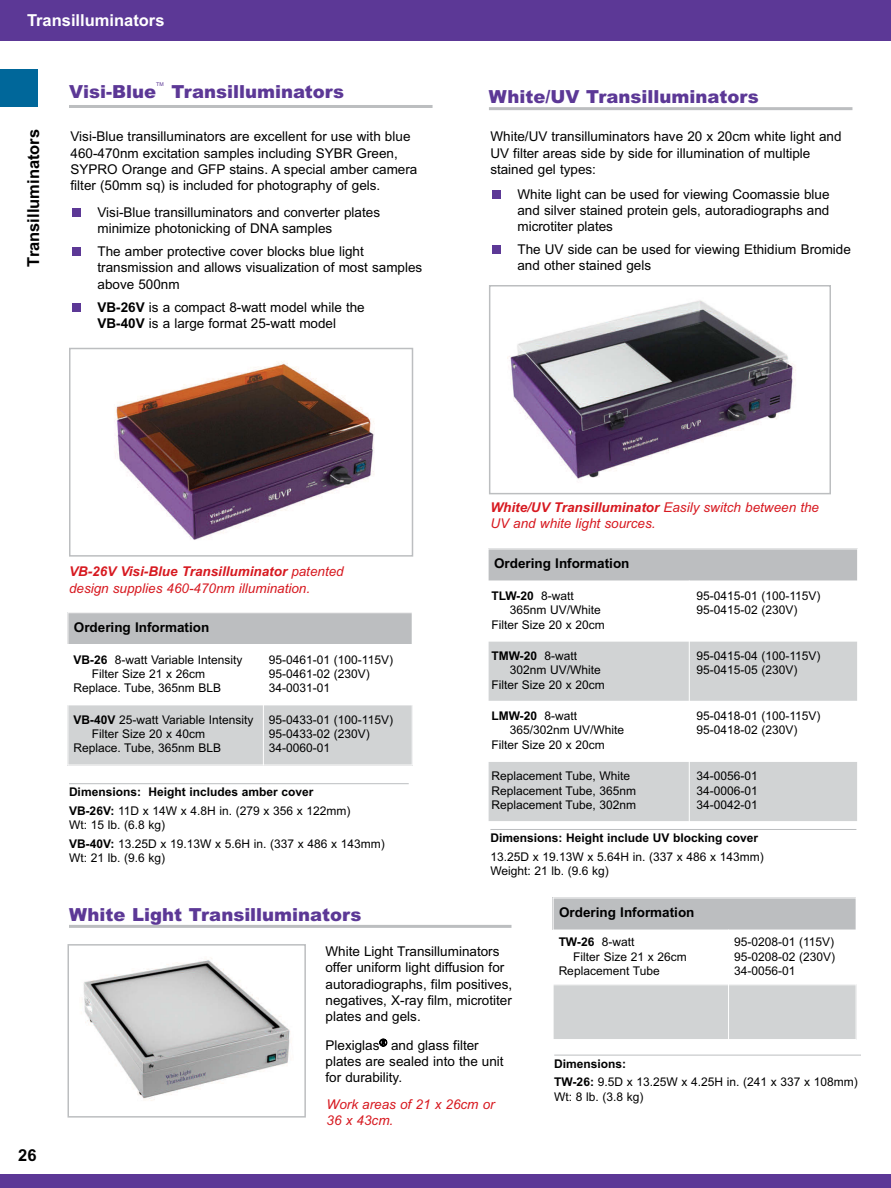
<style>
.page{position:relative;width:891px;height:1188px;background:#fff}
.page>*{position:absolute;margin:0;border:0;box-sizing:border-box;transform-origin:0 0}
.t1{font:900 18px "Arial";color:#5c3896}
.t2{font:700 16.5px "Arial";color:#000}
.t3{font:700 16.5px "Arial";color:#fff}
.t4{font:13.5px/16.2px "Arial";color:#000}
.t5{font:italic 13.5px/16.2px "Arial";color:#d71920}
.t6{font:700 13.5px "Arial";color:#000}
.t7{font:12px/14.4px "Arial";color:#000}
.t8{font:700 12px/18.8px "Arial";color:#000}
.t9{font:5.25px "Arial";color:#5c3896}
.s1{font-weight:700}
.s2{font-weight:400}
</style>
<div class="page">
<div style="left:0;top:1174px;width:891px;height:14px;background:#5c3896"></div>
<div style="left:0;top:0;width:891px;height:40px;background:#5c3896"></div>
<div style="left:72px;top:208px;width:9px;height:9px;background:#5c3896"></div>
<div style="left:72px;top:248px;width:9px;height:8px;background:#5c3896"></div>
<div style="left:72px;top:303px;width:9px;height:9px;background:#5c3896"></div>
<img style="left:115px;top:361px;width:259px;height:179px">
<div style="left:69px;top:348px;width:344px;height:209px;border:2px solid #bcbec0"></div>
<hr style="left:69px;top:783px;width:340px;height:1px;background:#bcbec0">
<div style="left:68px;top:612px;width:344px;height:33px;background:#bcbec0"></div>
<div style="left:68px;top:705px;width:195px;height:60px;background:#d1d3d4"></div>
<div style="left:263px;top:705px;width:150px;height:60px;background:#d1d3d4"></div>
<hr style="left:68px;top:612px;width:1px;height:153px;background:#fff">
<hr style="left:263px;top:644px;width:1px;height:121px;background:#fff">
<hr style="left:412px;top:612px;width:1px;height:153px;background:#fff">
<hr style="left:68px;top:612px;width:345px;height:1px;background:#fff">
<hr style="left:68px;top:644px;width:345px;height:1px;background:#fff">
<hr style="left:68px;top:705px;width:345px;height:1px;background:#fff">
<div style="left:492px;top:190px;width:9px;height:9px;background:#5c3896"></div>
<div style="left:492px;top:245px;width:9px;height:9px;background:#5c3896"></div>
<hr style="left:490px;top:829px;width:366px;height:1px;background:#bcbec0">
<img style="left:507px;top:300px;width:289px;height:180px">
<div style="left:489px;top:285px;width:342px;height:209px;border:2px solid #bcbec0"></div>
<div style="left:488px;top:549px;width:370px;height:32px;background:#bcbec0"></div>
<div style="left:488px;top:641px;width:201px;height:60px;background:#d1d3d4"></div>
<div style="left:689px;top:641px;width:169px;height:60px;background:#d1d3d4"></div>
<div style="left:488px;top:761px;width:201px;height:61px;background:#d1d3d4"></div>
<div style="left:689px;top:761px;width:169px;height:61px;background:#d1d3d4"></div>
<hr style="left:488px;top:549px;width:1px;height:273px;background:#fff">
<hr style="left:689px;top:581px;width:1px;height:241px;background:#fff">
<hr style="left:857px;top:549px;width:1px;height:273px;background:#fff">
<hr style="left:488px;top:549px;width:370px;height:1px;background:#fff">
<hr style="left:488px;top:641px;width:370px;height:1px;background:#fff">
<hr style="left:488px;top:761px;width:370px;height:1px;background:#fff">
<hr style="left:488px;top:821px;width:370px;height:1px;background:#fff">
<img style="left:83px;top:958px;width:207px;height:143px">
<div style="left:68px;top:944px;width:238px;height:174px;border:2px solid #bcbec0"></div>
<div style="left:553px;top:898px;width:303px;height:32px;background:#bcbec0"></div>
<div style="left:553px;top:985px;width:176px;height:55px;background:#d1d3d4"></div>
<div style="left:729px;top:985px;width:128px;height:55px;background:#d1d3d4"></div>
<hr style="left:553px;top:898px;width:1px;height:142px;background:#fff">
<hr style="left:728px;top:930px;width:1px;height:110px;background:#fff">
<hr style="left:856px;top:898px;width:1px;height:142px;background:#fff">
<hr style="left:553px;top:898px;width:304px;height:1px;background:#fff">
<hr style="left:553px;top:1039px;width:304px;height:1px;background:#fff">
<hr style="left:554px;top:1055px;width:307px;height:1px;background:#bcbec0">
<hr style="left:69px;top:105px;width:364px;height:3px;background:#bcbec0">
<hr style="left:489px;top:107px;width:363px;height:3px;background:#bcbec0">
<hr style="left:69px;top:925px;width:442px;height:3px;background:#bcbec0">
<div style="left:0;top:69px;width:38px;height:38px;background:#00679a"></div>
<p class="t3" style="left:27px;top:10px;width:139px">Transilluminators</p>
<p class="t9" style="left:156px;top:81px;width:9px">TM</p>
<h1 class="t1" style="left:69px;top:82px;width:89px">Visi-Blue</h1>
<h1 class="t1" style="left:172px;top:82px;width:174px">Transilluminators</h1>
<h1 class="t1" style="left:489px;top:87px;width:271px">White/UV Transilluminators</h1>
<p class="t2" style="left:24px;top:267px;width:139px;rotate:-90deg">Transilluminators</p>
<p class="t4" style="left:71px;top:129px;width:348px">Visi-Blue transilluminators are excellent for use with blue 460-470nm excitation samples including SYBR Green, SYPRO Orange and GFP stains. A special amber camera filter (50mm sq) is included for photography of gels.</p>
<p class="t4" style="left:98px;top:204px;width:284px">Visi-Blue transilluminators and converter plates minimize photonicking of DNA samples</p>
<p class="t4" style="left:98px;top:243px;width:326px">The amber protective cover blocks blue light transmission and allows visualization of most samples above 500nm</p>
<p class="t4" style="left:98px;top:299px;width:269px"><span class="s1">VB-26V</span> is a compact 8-watt model while the<br><span class="s1">VB-40V</span> is a large format 25-watt model</p>
<p class="t4" style="left:490px;top:129px;width:353px">White/UV transilluminators have 20 x 20cm white light and<br>UV filter areas side by side for illumination of multiple stained gel types:</p>
<p class="t4" style="left:517px;top:186px;width:314px;text-align:justify">White light can be used for viewing Coomassie blue and silver stained protein gels, autoradiographs and microtiter plates</p>
<p class="t4" style="left:517px;top:241px;width:335px">The UV side can be used for viewing Ethidium Bromide and other stained gels</p>
<p class="t2" style="left:18px;top:1146px;width:20px">26</p>
<p class="t5" style="left:69px;top:564px;width:276px"><span class="s1">VB-26V Visi-Blue Transilluminator</span> patented design supplies 460-470nm illumination.</p>
<p class="t6" style="left:74px;top:620px;width:137px">Ordering Information</p>
<p class="t7" style="left:73px;top:652px;width:171px"><span class="s1">VB-26</span> 8-watt Variable Intensity</p>
<p class="t7" style="left:92px;top:667px;width:115px">Filter Size 21 x 26cm</p>
<p class="t7" style="left:73px;top:681px;width:149px">Replace. Tube, 365nm BLB</p>
<p class="t7" style="left:73px;top:712px;width:182px"><span class="s1">VB-40V</span> 25-watt Variable Intensity</p>
<p class="t7" style="left:92px;top:727px;width:115px">Filter Size 20 x 40cm</p>
<p class="t7" style="left:73px;top:741px;width:149px">Replace. Tube, 365nm BLB</p>
<p class="t7" style="left:269px;top:652px;width:126px">95-0461-01 (100-115V)<br>95-0461-02 (230V)<br>34-0031-01</p>
<p class="t7" style="left:269px;top:712px;width:126px">95-0433-01 (100-115V)<br>95-0433-02 (230V)<br>34-0060-01</p>
<p class="t8" style="left:69px;top:783px;width:283px">Dimensions: Height includes amber cover<br>VB-26V: <span class="s2">11D x 14W x 4.8H in. (279 x 356 x 122mm)</span></p>
<p class="t7" style="left:69px;top:816px;width:317px;line-height:18.8px">Wt: 15 lb. (6.8 kg)<br><span class="s1">VB-40V:</span> 13.25D x 19.13W x 5.6H in. (337 x 486 x 143mm)</p>
<p class="t7" style="left:69px;top:851px;width:98px">Wt: 21 lb. (9.6 kg)</p>
<p class="t5" style="left:490px;top:499px;width:330px"><span class="s1">White/UV Transilluminator</span> Easily switch between the<br>UV and white light sources.</p>
<p class="t6" style="left:494px;top:556px;width:137px">Ordering Information</p>
<p class="t8" style="left:491px;top:586px;width:84px">TLW-20 <span class="s2">8-watt</span></p>
<p class="t7" style="left:510px;top:603px;width:93px">365nm UV/White</p>
<p class="t7" style="left:491px;top:617px;width:115px">Filter Size 20 x 20cm</p>
<p class="t7" style="left:696px;top:588px;width:126px">95-0415-01 (100-115V)<br>95-0415-02 (230V)</p>
<p class="t8" style="left:491px;top:646px;width:87px">TMW-20 <span class="s2">8-watt</span></p>
<p class="t7" style="left:510px;top:663px;width:93px">302nm UV/White</p>
<p class="t7" style="left:491px;top:677px;width:115px">Filter Size 20 x 20cm</p>
<p class="t8" style="left:491px;top:707px;width:87px">LMW-20 <span class="s2">8-watt</span></p>
<p class="t7" style="left:510px;top:723px;width:116px">365/302nm UV/White</p>
<p class="t7" style="left:491px;top:738px;width:115px">Filter Size 20 x 20cm</p>
<p class="t7" style="left:696px;top:649px;width:126px">95-0415-04 (100-115V)<br>95-0415-05 (230V)</p>
<p class="t7" style="left:696px;top:709px;width:126px">95-0418-01 (100-115V)<br>95-0418-02 (230V)</p>
<p class="t7" style="left:491px;top:769px;width:146px">Replacement Tube, White<br>Replacement Tube, 365nm<br>Replacement Tube, 302nm</p>
<p class="t7" style="left:696px;top:769px;width:63px;text-align:justify">34-0056-01<br>34-0006-01<br>34-0042-01</p>
<p class="t8" style="left:490px;top:828px;width:269px">Dimensions: Height include UV blocking cover</p>
<p class="t7" style="left:490px;top:849px;width:275px">13.25D x 19.13W x 5.64H in. (337 x 486 x 143mm)<br>Weight: 21 lb. (9.6 kg)</p>
<h1 class="t1" style="left:69px;top:904px;width:294px">White Light Transilluminators</h1>
<p class="t4" style="left:325px;top:943px;width:188px">White Light Transilluminators offer uniform light diffusion for autoradiographs, film positives, negatives, X-ray film, microtiter plates and gels.</p>
<p class="t4" style="left:326px;top:1037px;width:180px">Plexiglas and glass filter plates are sealed into the unit for durability.</p>
<p class="t5" style="left:327px;top:1096px;width:170px">Work areas of 21 x 26cm or<br>36 x 43cm.</p>
<p class="t6" style="left:559px;top:905px;width:137px">Ordering Information</p>
<p class="t7" style="left:559px;top:935px;width:77px"><span class="s1">TW-26</span> 8-watt</p>
<p class="t7" style="left:573px;top:949px;width:115px">Filter Size 21 x 26cm</p>
<p class="t7" style="left:559px;top:964px;width:103px">Replacement Tube</p>
<p class="t7" style="left:734px;top:935px;width:103px;text-align:justify">95-0208-01 (115V)<br>95-0208-02 (230V)<br>34-0056-01</p>
<p class="t7" style="left:554px;top:1054px;width:305px;line-height:18.8px"><span class="s1">Dimensions:<br>TW-26:</span> 9.5D x 13.25W x 4.25H in. (241 x 337 x 108mm)</p>
<p class="t7" style="left:554px;top:1089px;width:91px">Wt: 8 lb. (3.8 kg)</p>
</div>
